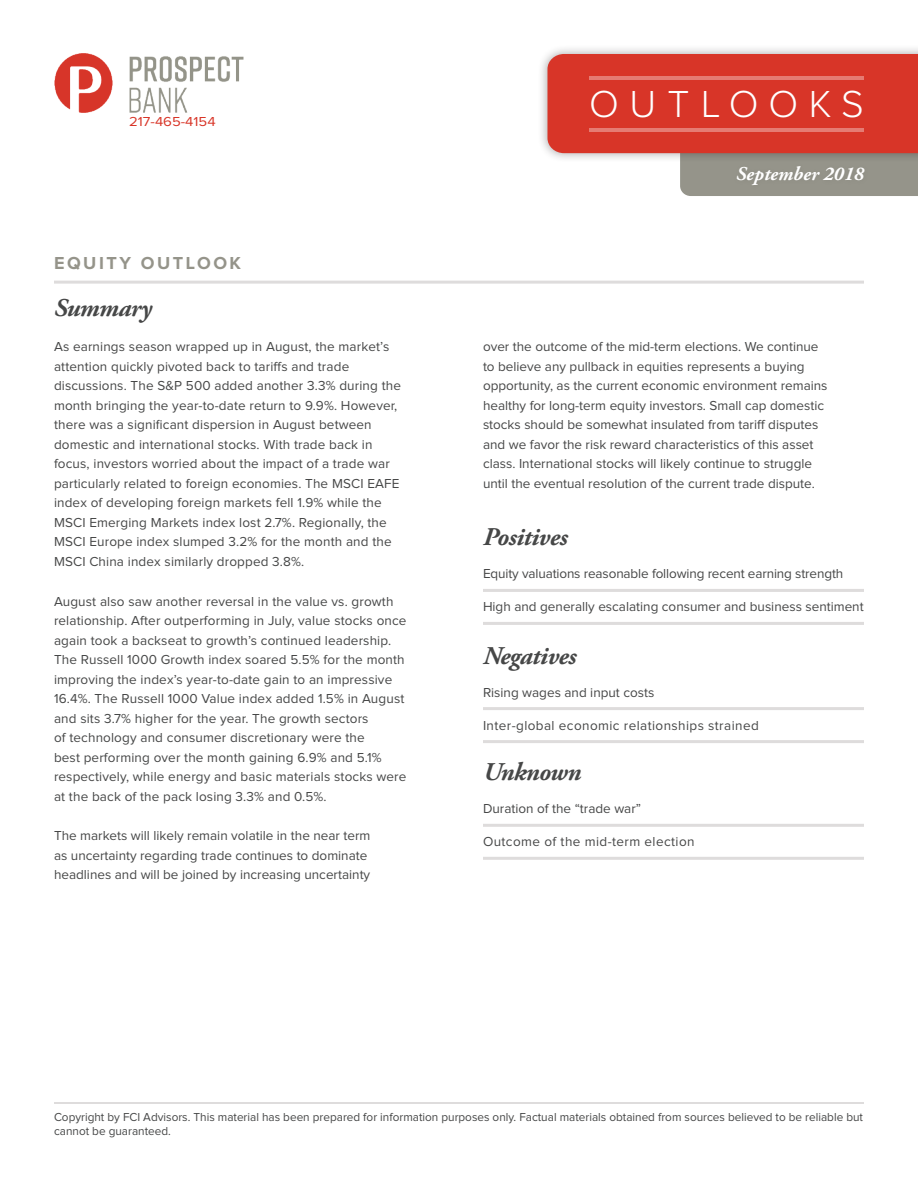
<style>
.page{position:relative;width:918px;height:1188px;background:#fff}
.page>*{position:absolute;margin:0;border:0;box-sizing:border-box;transform-origin:0 0}
.t1{font:300 39px "Proxima Nova";letter-spacing:.27em;color:#fff}
.bullets-square{font:italic 700 25.5px "Adobe Garamond Pro";letter-spacing:-.02em;color:#464747}
.palatino-main{font:italic 700 25.5px "Adobe Garamond Pro";letter-spacing:-.02em;color:#464747}
.t2{font:italic 700 19.5px "Adobe Garamond Pro";color:#fff}
.t3{font:700 18px "Proxima Nova";letter-spacing:.14em;color:#95948a}
.palatino-main-2{font:13.5px/19.5px "Proxima Nova";letter-spacing:.01em;color:#464747}
.bullets-square-2{font:13.5px "Proxima Nova";color:#464747}
.bullets-square-3{font:13.5px "Proxima Nova";letter-spacing:.03em;color:#464747}
.t4{font:13.5px "Proxima Nova";color:#d83528;scale:1.1 1}
.t5{font:12px/14.4px "Proxima Nova";color:#464747}
</style>
<div class="page">
<div style="left:538px;top:44px;width:380px;height:119px;background:#231f20;opacity:.38"></div>
<svg style="left:547px;top:54px;width:371px;height:142px;background:#d25a4f"></svg>
<hr style="left:590px;top:76px;width:274px;height:4px;background:#e57b73">
<hr style="left:590px;top:128px;width:274px;height:4px;background:#e57b73">
<div style="left:732px;top:162px;width:137px;height:29px;background:#949389"></div>
<hr style="left:483px;top:589px;width:381px;height:3px;background:#dedcdc">
<hr style="left:483px;top:622px;width:381px;height:3px;background:#dedcdc">
<hr style="left:483px;top:707px;width:381px;height:3px;background:#dedcdc">
<hr style="left:483px;top:740px;width:381px;height:3px;background:#dedcdc">
<hr style="left:483px;top:824px;width:381px;height:3px;background:#dedcdc">
<hr style="left:483px;top:857px;width:381px;height:3px;background:#dedcdc">
<hr style="left:54px;top:281px;width:810px;height:3px;background:#dedcdc">
<hr style="left:54px;top:1102px;width:810px;height:2px;background:#dedcdc">
<img style="left:54px;top:54px;width:189px;height:58px">
<p class="t4" style="left:129px;top:116px;width:80px">217-465-4154</p>
<p class="t3" style="left:54px;top:254px;width:189px">EQUITY OUTLOOK</p>
<p class="bullets-square" style="left:54px;top:293px;width:99px">Summary</p>
<p class="palatino-main-2" style="left:54px;top:338px;width:349px">As earnings season wrapped up in August, the market’s attention quickly pivoted back to tariffs and trade discussions. The S&amp;P 500 added another 3.3% during the month bringing the year-to-date return to 9.9%. However, there was a significant dispersion in August between domestic and international stocks. With trade back in focus, investors worried about the impact of a trade war particularly related to foreign economies. The MSCI EAFE index of developing foreign markets fell 1.9% while the MSCI Emerging Markets index lost 2.7%. Regionally, the MSCI Europe index slumped 3.2% for the month and the MSCI China index similarly dropped 3.8%.</p>
<p class="palatino-main-2" style="left:54px;top:592px;width:354px">August also saw another reversal in the value vs. growth relationship. After outperforming in July, value stocks once again took a backseat to growth’s continued leadership.<br>The Russell 1000 Growth index soared 5.5% for the month improving the index’s year-to-date gain to an impressive 16.4%. The Russell 1000 Value index added 1.5% in August and sits 3.7% higher for the year. The growth sectors<br>of technology and consumer discretionary were the<br>best performing over the month gaining 6.9% and 5.1% respectively, while energy and basic materials stocks were at the back of the pack losing 3.3% and 0.5%.</p>
<p class="palatino-main-2" style="left:54px;top:827px;width:318px">The markets will likely remain volatile in the near term as uncertainty regarding trade continues to dominate headlines and will be joined by increasing uncertainty</p>
<h1 class="t1" style="left:589px;top:86px;width:276px">OUTLOOKS</h1>
<h3 class="t2" style="left:736px;top:162px;width:129px">September 2018</h3>
<p class="palatino-main-2" style="left:483px;top:338px;width:346px">over the outcome of the mid-term elections. We continue to believe any pullback in equities represents a buying opportunity, as the current economic environment remains healthy for long-term equity investors. Small cap domestic stocks should be somewhat insulated from tariff disputes and we favor the risk reward characteristics of this asset class. International stocks will likely continue to struggle until the eventual resolution of the current trade dispute.</p>
<p class="palatino-main" style="left:483px;top:523px;width:86px">Positives</p>
<p class="bullets-square-2" style="left:483px;top:568px;width:362px">Equity valuations reasonable following recent earning strength</p>
<p class="bullets-square-2" style="left:483px;top:601px;width:382px">High and generally escalating consumer and business sentiment</p>
<p class="bullets-square" style="left:483px;top:641px;width:95px">Negatives</p>
<p class="bullets-square-2" style="left:483px;top:686px;width:173px">Rising wages and input costs</p>
<p class="bullets-square-3" style="left:483px;top:719px;width:277px">Inter-global economic relationships strained</p>
<p class="bullets-square" style="left:483px;top:758px;width:100px">Unknown</p>
<p class="bullets-square-2" style="left:483px;top:803px;width:160px">Duration of the “trade war”</p>
<p class="bullets-square-3" style="left:483px;top:836px;width:213px">Outcome of the mid-term election</p>
<p class="t5" style="left:54px;top:1110px;width:811px">Copyright by FCI Advisors. This material has been prepared for information purposes only. Factual materials obtained from sources believed to be reliable but cannot be guaranteed.</p>
</div>
